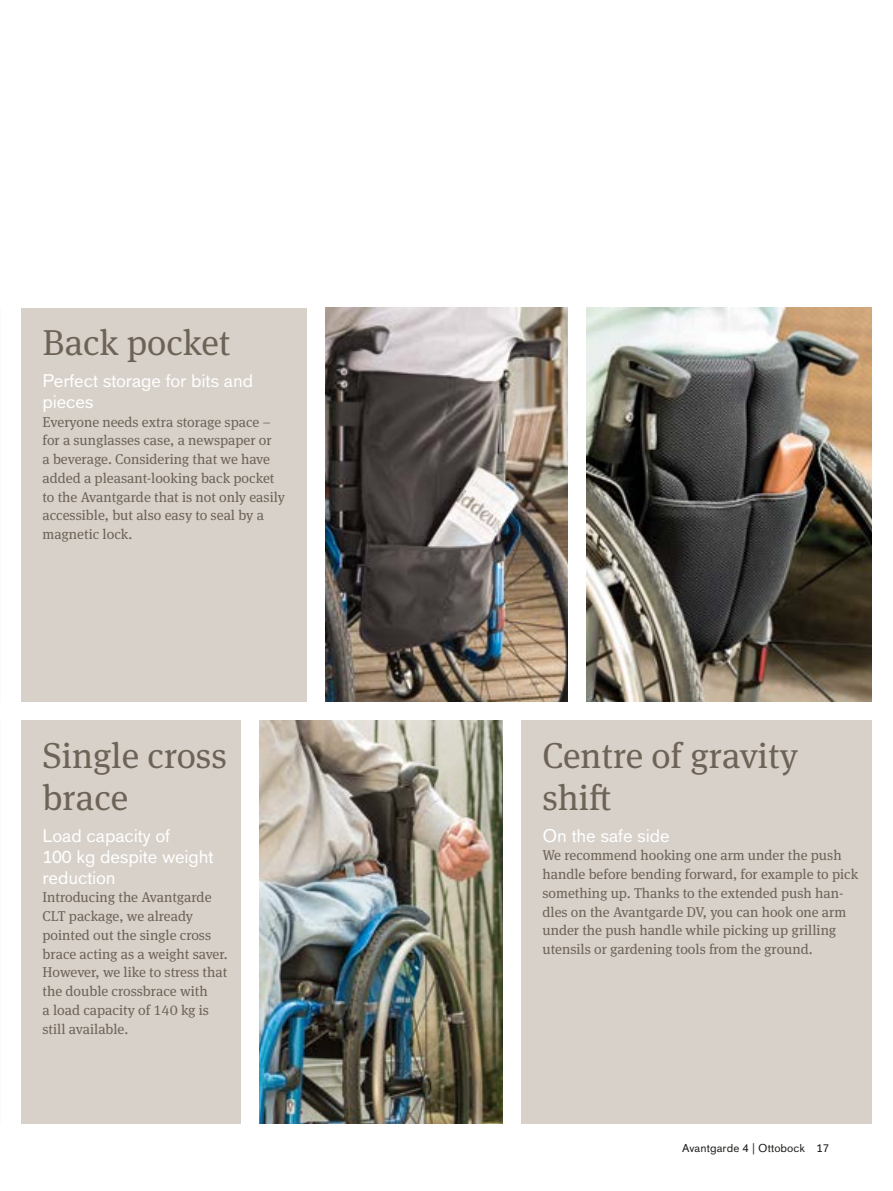
<style>
.page{position:relative;width:893px;height:1191px;background:#fff}
.page>*{position:absolute;margin:0;border:0;box-sizing:border-box;transform-origin:0 0}
.D1_E_Headline_24pt_2{font:36px/42px "OBO Serif";color:#6e6357}
.D1_E_Subline_12pt_14{font:18px/21px "OBO Sans";letter-spacing:-.01em;color:#fff}
.D2_Copy_9_5pt_12_5pt{font:14.25px/18.8px "OBO Serif";color:#6e6357}
.t1{font:11.25px "OBO Sans";letter-spacing:.005em;color:#1d1d1b}
</style>
<div class="page">
<div style="left:21px;top:308px;width:285px;height:393px;background:#d7d1ca"></div>
<div style="left:21px;top:720px;width:220px;height:403px;background:#d7d1ca"></div>
<div style="left:521px;top:720px;width:351px;height:403px;background:#d7d1ca"></div>
<img style="left:586px;top:308px;width:286px;height:393px">
<img style="left:260px;top:720px;width:242px;height:403px">
<img style="left:325px;top:308px;width:243px;height:393px">
<p class="D1_E_Headline_24pt_2" style="left:43px;top:322px;width:189px">Back pocket</p>
<p class="D1_E_Subline_12pt_14" style="left:43px;top:370px;width:212px">Perfect storage for bits and pieces</p>
<p class="D2_Copy_9_5pt_12_5pt" style="left:43px;top:412px;width:244px">Everyone needs extra storage space – for a sunglasses case, a newspaper or<br>a beverage. Considering that we have added a pleasant-looking back pocket to the Avantgarde that is not only easily accessible, but also easy to seal by a magnetic lock.</p>
<p class="D1_E_Headline_24pt_2" style="left:43px;top:734px;width:186px">Single cross brace</p>
<p class="D1_E_Subline_12pt_14" style="left:43px;top:824px;width:173px">Load capacity of<br>100 kg despite weight reduction</p>
<p class="D2_Copy_9_5pt_12_5pt" style="left:43px;top:888px;width:187px">Introducing the Avantgarde<br>CLT package, we already pointed out the single cross brace acting as a weight saver.<br>However, we like to stress that the double crossbrace with<br>a load capacity of 140 kg is still available.</p>
<p class="D1_E_Headline_24pt_2" style="left:542px;top:734px;width:257px">Centre of gravity shift</p>
<p class="D1_E_Subline_12pt_14" style="left:542px;top:824px;width:129px">On the safe side</p>
<p class="D2_Copy_9_5pt_12_5pt" style="left:542px;top:846px;width:317px">We recommend hooking one arm under the push handle before bending forward, for example to pick something up. Thanks to the extended push han&shy;dles on the Avantgarde DV, you can hook one arm under the push handle while picking up grilling utensils or gardening tools from the ground.</p>
<p class="t1" style="left:682px;top:1141px;width:148px">Avantgarde 4 | Ottobock 17</p>
</div>
